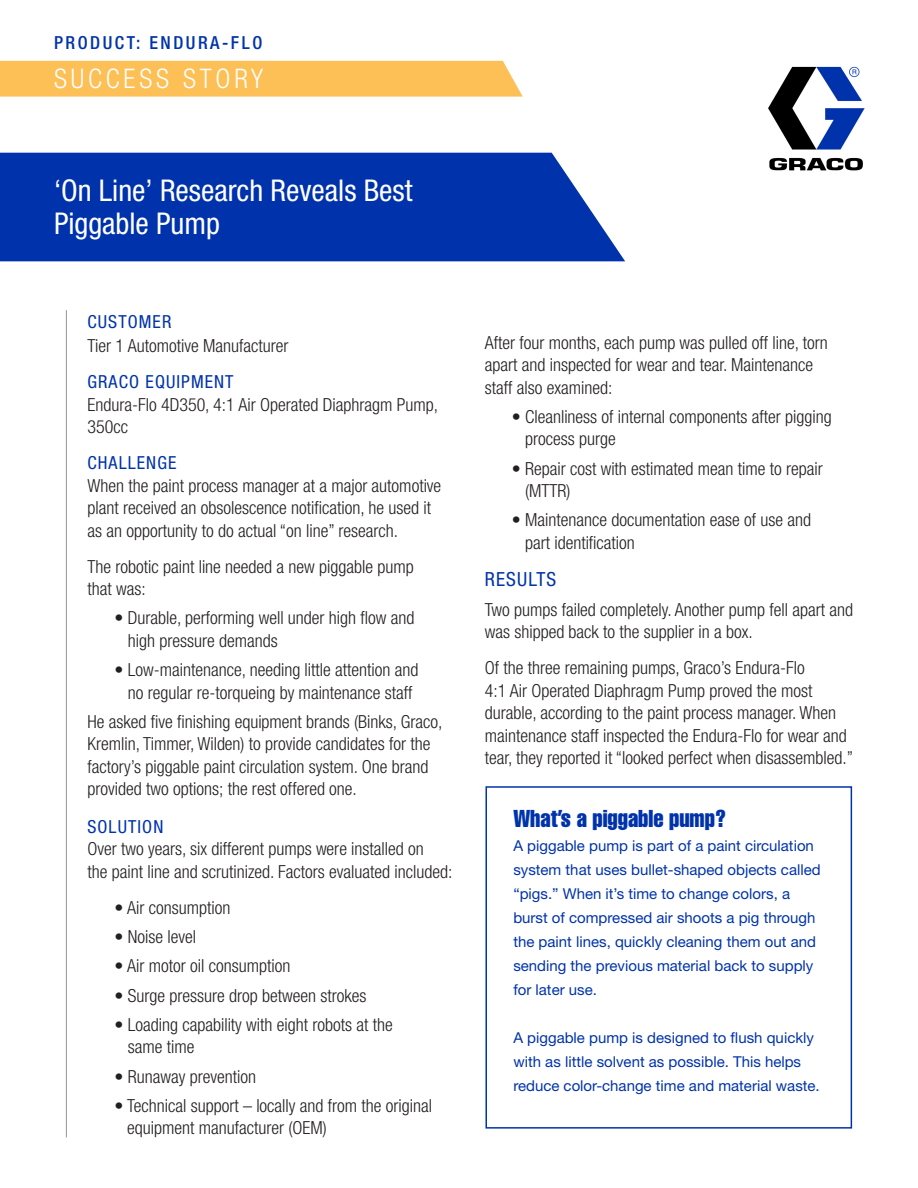
<style>
.page{position:relative;width:918px;height:1188px;background:#fff}
.page>*{position:absolute;margin:0;border:0;box-sizing:border-box;transform-origin:0 0}
.Headline_Format{font:condensed 30px/33px "Helvetica Neue LT Std";color:#fff}
.Descriptor_1{font:300 condensed 27px "Helvetica Neue LT Std";letter-spacing:.14em;color:#fff}
.t1{font:24px "Helvetica LT Std Comp";color:#0033ab}
.Body_copy_White_Pape{font:condensed 19.5px "Helvetica Neue LT Std";letter-spacing:.06em;color:#0033ab}
.Body_copy_White_Pape-2{font:300 condensed 18px/22.5px "Helvetica Neue LT Std";color:#231f20}
.Subheads_in_Body_Cop{font:300 condensed 18px/22.5px "Helvetica Neue LT Std";color:#231f20}
.Headline_Format-2{font:500 condensed 18px "Helvetica Neue LT Std";letter-spacing:.14em;color:#0033ab}
.Body_copy_White_Pape-3{font:condensed 18px "Helvetica Neue LT Std";letter-spacing:.06em;color:#0033ab}
.t2{font:15px/24px "Helvetica Neue LT Std";color:#0033ab}
.s1{font-weight:400;color:#0033ab}
</style>
<div class="page">
<div style="left:0;top:153px;width:625px;height:108px;background:#0033ab"></div>
<hr style="left:66px;top:310px;width:1px;height:827px;background:#939598">
<div style="left:0;top:61px;width:523px;height:36px;background:#fdc056"></div>
<img style="left:768px;top:66px;width:97px;height:105px">
<div style="left:485px;top:786px;width:367px;height:343px;border:2px solid #0033ab"></div>
<p class="Headline_Format-2" style="left:54px;top:32px;width:210px">PRODUCT: ENDURA-FLO</p>
<p class="Descriptor_1" style="left:54px;top:63px;width:211px">SUCCESS STORY</p>
<p class="Headline_Format" style="left:54px;top:174px;width:360px">‘On Line’ Research Reveals Best<br>Piggable Pump</p>
<p class="Subheads_in_Body_Cop" style="left:87px;top:310px;width:202px;line-height:24px"><span class="s1">CUSTOMER<br></span>Tier 1 Automotive Manufacturer</p>
<p class="Subheads_in_Body_Cop" style="left:87px;top:370px;width:352px"><span class="s1">GRACO EQUIPMENT<br></span>Endura-Flo 4D350, 4:1 Air Operated Diaphragm Pump,<br>350cc</p>
<p class="Body_copy_White_Pape-3" style="left:87px;top:452px;width:90px">CHALLENGE</p>
<p class="Body_copy_White_Pape-2" style="left:87px;top:474px;width:355px">When the paint process manager at a major automotive plant received an obsolescence notification, he used it as an opportunity to do actual “on line” research.</p>
<p class="Body_copy_White_Pape-2" style="left:87px;top:555px;width:328px">The robotic paint line needed a new piggable pump that was:</p>
<p class="Body_copy_White_Pape-2" style="left:128px;top:607px;width:288px;text-indent:-13px">• Durable, performing well under high flow and high pressure demands</p>
<p class="Body_copy_White_Pape-2" style="left:114px;top:658px;width:306px;text-align:center">• Low-maintenance, needing little attention and no regular re-torqueing by maintenance staff</p>
<p class="Body_copy_White_Pape-2" style="left:87px;top:710px;width:357px">He asked five finishing equipment brands (Binks, Graco, Kremlin, Timmer, Wilden) to provide candidates for the factory’s piggable paint circulation system. One brand provided two options; the rest offered one.</p>
<p class="Body_copy_White_Pape-2" style="left:87px;top:815px;width:366px"><span class="s1">SOLUTION<br></span>Over two years, six different pumps were installed on<br>the paint line and scrutinized. Factors evaluated included:</p>
<p class="Body_copy_White_Pape-2" style="left:114px;top:896px;width:117px">• Air consumption</p>
<p class="Body_copy_White_Pape-2" style="left:114px;top:925px;width:83px">• Noise level</p>
<p class="Body_copy_White_Pape-2" style="left:114px;top:955px;width:177px">• Air motor oil consumption</p>
<p class="Body_copy_White_Pape-2" style="left:114px;top:984px;width:253px">• Surge pressure drop between strokes</p>
<p class="Body_copy_White_Pape-2" style="left:128px;top:1013px;width:267px;text-indent:-13px">• Loading capability with eight robots at the same time</p>
<p class="Body_copy_White_Pape-2" style="left:114px;top:1065px;width:143px">• Runaway prevention</p>
<p class="Body_copy_White_Pape-2" style="left:127px;top:1094px;width:307px;text-indent:-13px">• Technical support – locally and from the original equipment manufacturer (OEM)</p>
<p class="Body_copy_White_Pape-2" style="left:485px;top:331px;width:345px">After four months, each pump was pulled off line, torn apart and inspected for wear and tear. Maintenance staff also examined:</p>
<p class="Body_copy_White_Pape-2" style="left:525px;top:405px;width:308px;text-indent:-13px">• Cleanliness of internal components after pigging process purge</p>
<p class="Body_copy_White_Pape-2" style="left:525px;top:457px;width:299px;text-indent:-13px">• Repair cost with estimated mean time to repair (MTTR)</p>
<p class="Body_copy_White_Pape-2" style="left:525px;top:509px;width:288px;text-indent:-13px">• Maintenance documentation ease of use and part identification</p>
<p class="Body_copy_White_Pape" style="left:485px;top:568px;width:73px">RESULTS</p>
<p class="Body_copy_White_Pape-2" style="left:485px;top:598px;width:370px">Two pumps failed completely. Another pump fell apart and was shipped back to the supplier in a box.</p>
<p class="Body_copy_White_Pape-2" style="left:485px;top:656px;width:370px">Of the three remaining pumps, Graco’s Endura-Flo<br>4:1 Air Operated Diaphragm Pump proved the most durable, according to the paint process manager. When maintenance staff inspected the Endura-Flo for wear and tear, they reported it “looked perfect when disassembled.”</p>
<p class="t1" style="left:513px;top:803px;width:214px">What’s a piggable pump?</p>
<p class="t2" style="left:513px;top:833px;width:309px">A piggable pump is part of a paint circulation system that uses bullet-shaped objects called “pigs.” When it’s time to change colors, a burst of compressed air shoots a pig through the paint lines, quickly cleaning them out and sending the previous material back to supply for later use.</p>
<p class="t2" style="left:513px;top:1025px;width:308px">A piggable pump is designed to flush quickly with as little solvent as possible. This helps reduce color-change time and material waste.</p>
</div>
